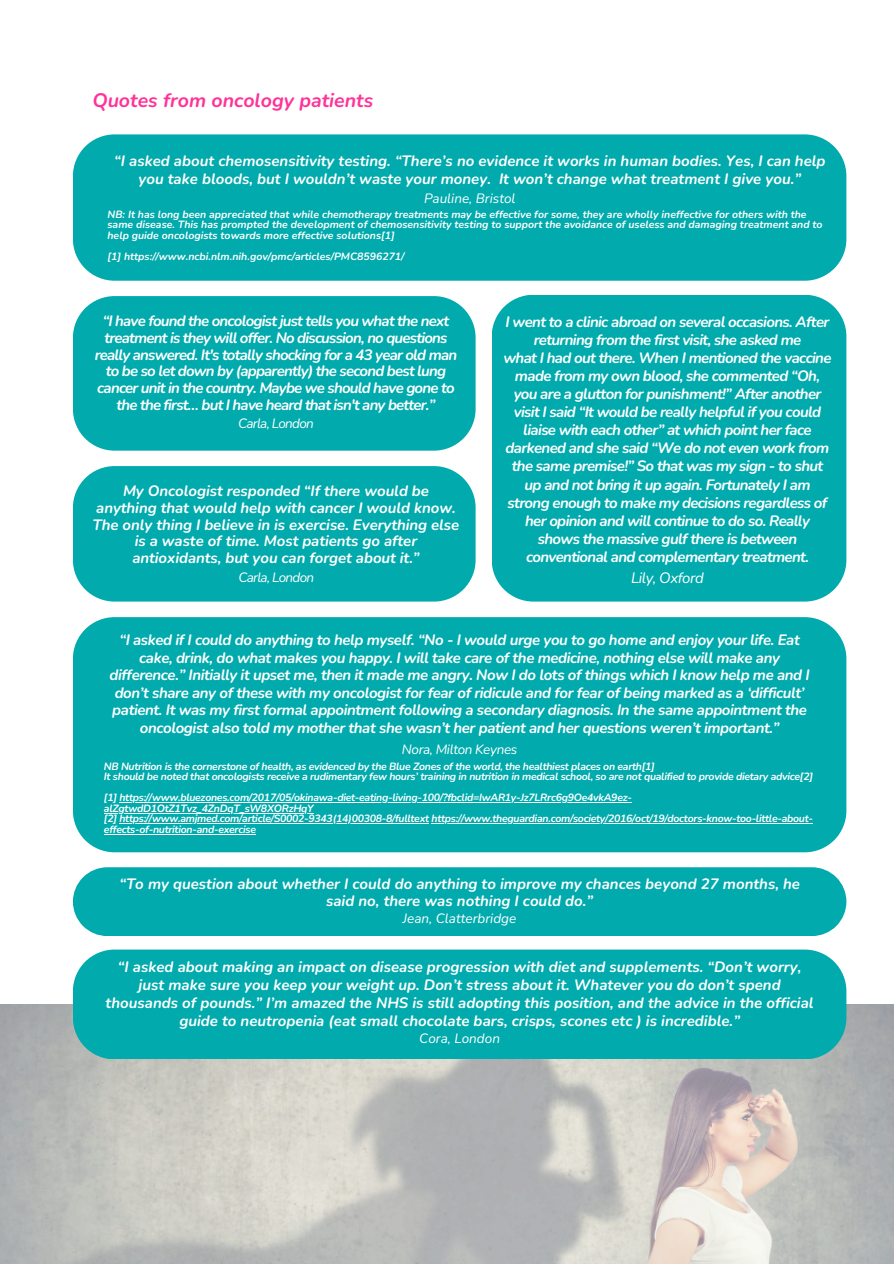
<style>
.page{position:relative;width:894px;height:1264px;background:#fff}
.page>*{position:absolute;margin:0;border:0;box-sizing:border-box;transform-origin:0 0}
.t1{font:italic 700 19.5px "Nunito";color:#f39}
.t2{font:italic 700 15px/18px "Nunito";color:#fff;text-align:center}
.t3{font:italic 700 15px/18px "Nunito";letter-spacing:-.045em;color:#fff;text-align:center}
.t4{font:italic 700 15px/17.5px "Nunito";letter-spacing:-.025em;color:#fff;text-align:center}
.t5{font:italic 700 15px/16.8px "Nunito";letter-spacing:-.055em;color:#fff;text-align:center}
.t6{font:italic 700 15px/16.8px "Nunito";letter-spacing:-.005em;color:#fff;text-align:center}
.t7{font:italic 15px "Nunito";letter-spacing:-.03em;color:#fff}
.t8{font:italic 13.5px "Nunito";color:#fff}
.t9{font:italic 13.5px "Nunito";letter-spacing:-.055em;color:#fff}
.t10{font:italic 13.5px "Nunito";letter-spacing:-.025em;color:#fff}
.t11{font:italic 700 10.5px/10.5px "Nunito";letter-spacing:-.025em;color:#fff}
.t12{font:italic 700 10.5px/10.5px "Nunito";color:#fff}
</style>
<div class="page">
<div style="left:73px;top:134px;width:773px;height:147px;background:#00aaad"></div>
<div style="left:73px;top:296px;width:402px;height:154px;background:#00aaad"></div>
<div style="left:492px;top:295px;width:354px;height:306px;background:#00aaad"></div>
<div style="left:73px;top:617px;width:773px;height:235px;background:#00aaad"></div>
<hr style="left:119px;top:802px;width:512px;height:1px;background:#fff">
<hr style="left:104px;top:812px;width:209px;height:1px;background:#fff">
<hr style="left:119px;top:823px;width:310px;height:1px;background:#fff">
<hr style="left:431px;top:823px;width:381px;height:1px;background:#fff">
<hr style="left:104px;top:833px;width:152px;height:1px;background:#fff">
<img style="left:0;top:1004px;width:893px;height:259px">
<div style="left:73px;top:949px;width:773px;height:110px;background:#00aaad"></div>
<div style="left:73px;top:867px;width:773px;height:69px;background:#00aaad"></div>
<div style="left:73px;top:466px;width:402px;height:135px;background:#00aaad"></div>
<h3 class="t1" style="left:92px;top:87px;width:282px">Quotes from oncology patients</h3>
<h1 class="t2" style="left:114px;top:152px;width:712px;line-height:17.5px">“I asked about chemosensitivity testing. “There’s no evidence it works in human bodies. Yes, I can help you take bloods, but I wouldn’t waste your money. It won’t change what treatment I give you.”</h1>
<p class="t8" style="left:424px;top:189px;width:93px">Pauline, Bristol</p>
<p class="t12" style="left:107px;top:209px;width:716px">NB: It has long been appreciated that while chemotherapy treatments may be effective for some, they are wholly ineffective for others with the same disease. This has prompted the development of chemosensitivity testing to support the avoidance of useless and damaging treatment and to help guide oncologists towards more effective solutions[1]</p>
<p class="t12" style="left:107px;top:251px;width:298px">[1] https://www.ncbi.nlm.nih.gov/pmc/articles/PMC8596271/</p>
<h2 class="t5" style="left:95px;top:312px;width:364px">“I have found the oncologist just tells you what the next treatment is they will offer. No discussion, no questions really answered. It's totally shocking for a 43 year old man to be so let down by (apparently) the second best lung cancer unit in the country. Maybe we should have gone to the the first… but I have heard that isn't any better.”</h2>
<h2 class="t9" style="left:238px;top:414px;width:77px">Carla, London</h2>
<p class="t6" style="left:93px;top:482px;width:368px">My Oncologist responded “If there would be anything that would help with cancer I would know.<br>The only thing I believe in is exercise. Everything else is a waste of time. Most patients go after antioxidants, but you can forget about it.”</p>
<p class="t9" style="left:238px;top:569px;width:77px">Carla, London</p>
<h2 class="t3" style="left:503px;top:313px;width:329px">I went to a clinic abroad on several occasions. After returning from the first visit, she asked me<br>what I had out there. When I mentioned the vaccine made from my own blood, she commented “Oh, you are a glutton for punishment!” After another visit I said “It would be really helpful if you could liaise with each other” at which point her face darkened and she said “We do not even work from the same premise!” So that was my sign - to shut up and not bring it up again. Fortunately I am strong enough to make my decisions regardless of her opinion and will continue to do so. Really shows the massive gulf there is between conventional and complementary treatment.</h2>
<h2 class="t7" style="left:631px;top:567px;width:74px">Lily, Oxford</h2>
<h2 class="t4" style="left:109px;top:631px;width:701px">“I asked if I could do anything to help myself. “No - I would urge you to go home and enjoy your life. Eat cake, drink, do what makes you happy. I will take care of the medicine, nothing else will make any difference.” Initially it upset me, then it made me angry. Now I do lots of things which I know help me and I don’t share any of these with my oncologist for fear of ridicule and for fear of being marked as a ‘difficult’ patient. It was my first formal appointment following a secondary diagnosis. In the same appointment the oncologist also told my mother that she wasn’t her patient and her questions weren’t important.”</h2>
<h2 class="t10" style="left:402px;top:740px;width:117px">Nora, Milton Keynes</h2>
<h2 class="t11" style="left:104px;top:761px;width:710px">NB Nutrition is the cornerstone of health, as evidenced by the Blue Zones of the world, the healthiest places on earth[1]<br>It should be noted that oncologists receive a rudimentary few hours’ training in nutrition in medical school, so are not qualified to provide dietary advice[2]</h2>
<h2 class="t11" style="left:104px;top:792px;width:529px">[1] https://www.bluezones.com/2017/05/okinawa-diet-eating-living-100/?fbclid=IwAR1y-Jz7LRrc6g9Oe4vkA9ez-</h2>
<h2 class="t11" style="left:104px;top:803px;width:710px">alZgtwdD1OtZ1Tvz_4ZnDqT_sW8XORzHqY<br>[2] https://www.amjmed.com/article/S0002-9343(14)00308-8/fulltext https://www.theguardian.com/society/2016/oct/19/doctors-know-too-little-about-</h2>
<p class="t11" style="left:104px;top:824px;width:153px">effects-of-nutrition-and-exercise</p>
<p class="t2" style="left:119px;top:875px;width:682px;line-height:16.8px">“To my question about whether I could do anything to improve my chances beyond 27 months, he said no, there was nothing I could do.”</p>
<p class="t8" style="left:403px;top:909px;width:115px">Jean, Clatterbridge</p>
<p class="t2" style="left:106px;top:958px;width:709px">“I asked about making an impact on disease progression with diet and supplements. “Don’t worry, just make sure you keep your weight up. Don’t stress about it. Whatever you do don’t spend thousands of pounds.” I’m amazed the NHS is still adopting this position, and the advice in the official guide to neutropenia (eat small chocolate bars, crisps, scones etc ) is incredible.”</p>
<p class="t8" style="left:419px;top:1029px;width:82px">Cora, London</p>
</div>
